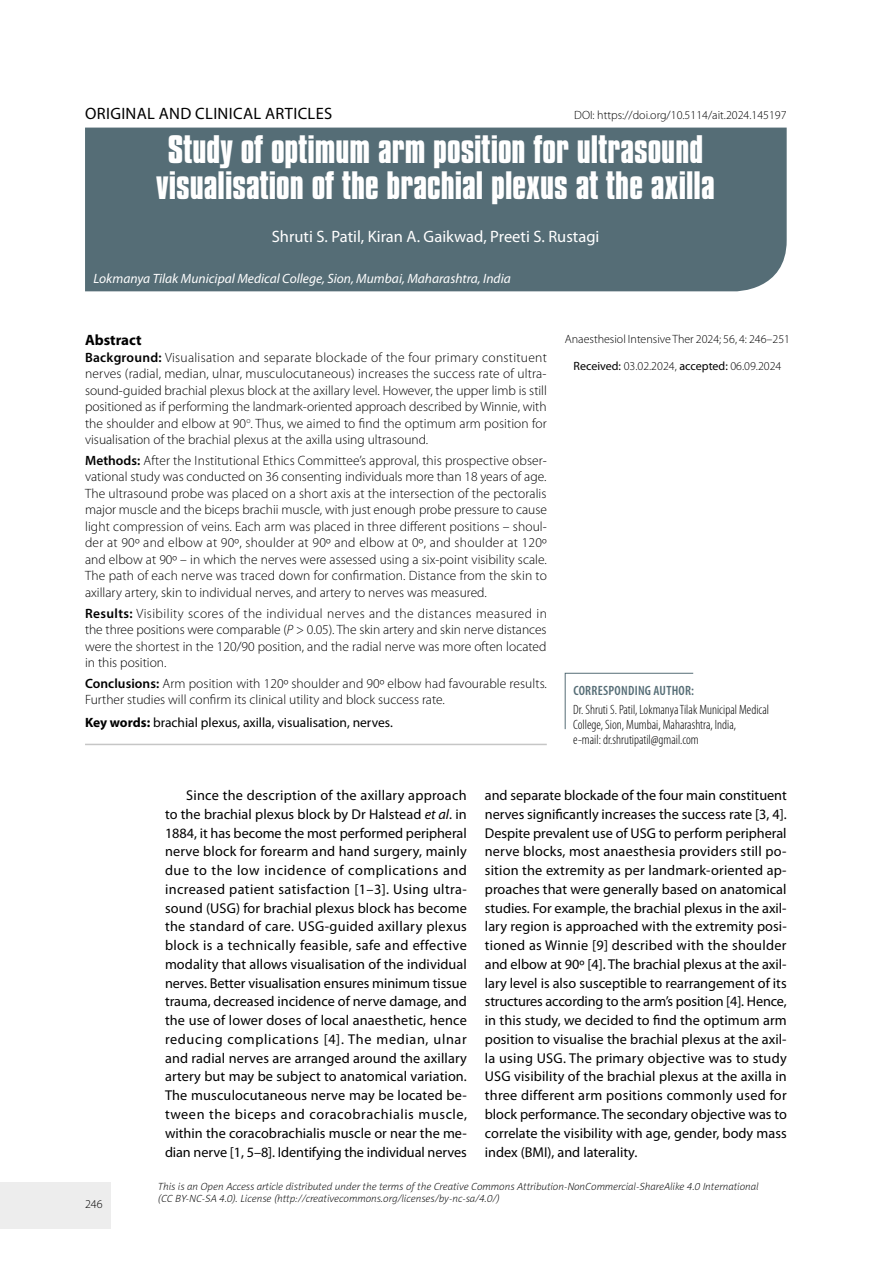
<style>
.page{position:relative;width:893px;height:1263px;background:#fff}
.page>*{position:absolute;margin:0;border:0;box-sizing:border-box;transform-origin:0 0}
.t1{font:700 33px/36px "Compacta PL";color:#fff;text-align:center}
.t2{font:16.5px "Myriad Pro";color:#fff}
.t3{font:16.5px "Myriad Pro";letter-spacing:.02em;color:#000}
.t4{font:700 15px "Myriad Pro";color:#000}
.t5{font:14.25px/18.8px "Myriad Pro";color:#000;text-align:justify}
.t6{font:300 13.5px/16.5px "Myriad Pro";color:#000;text-align:justify}
.t7{font:300 condensed 13.5px/15px "Myriad Pro";color:#000}
.t8{font:italic 13.5px "Myriad Pro";color:#fff}
.t9{font:13.5px "Myriad Pro";color:#000}
.t10{font:600 condensed 13.5px "Myriad Pro";letter-spacing:.02em;color:#556d76}
.t11{font:300 12px "Myriad Pro";color:#000}
.t12{font:italic 10.5px/12px "Naomi Sans EFN Thin";color:#000}
.s1{font-weight:600}
.s2{font-style:italic}
.s3{font-weight:700}
.s4{font-weight:400}
</style>
<div class="page">
<div style="left:0;top:1182px;width:111px;height:47px;background:#ededed"></div>
<div style="left:85px;top:128px;width:702px;height:163px;background:#556d76"></div>
<svg style="left:564px;top:672px;width:130px;height:58px"></svg>
<hr style="left:85px;top:744px;width:462px;height:1px;background:#c6c6c6">
<p class="t3" style="left:85px;top:103px;width:249px">ORIGINAL AND CLINICAL ARTICLES</p>
<p class="t11" style="left:574px;top:108px;width:214px">DOI: https://doi.org/10.5114/ait.2024.145197</p>
<h1 class="t1" style="left:156px;top:132px;width:560px">Study of optimum arm position for ultrasound visualisation of the brachial plexus at the axilla</h1>
<p class="t2" style="left:272px;top:227px;width:329px">Shruti S. Patil, Kiran A. Gaikwad, Preeti S. Rustagi</p>
<p class="t8" style="left:94px;top:270px;width:419px">Lokmanya Tilak Municipal Medical College, Sion, Mumbai, Maharashtra, India</p>
<p class="t4" style="left:85px;top:330px;width:58px">Abstract</p>
<p class="t6" style="left:85px;top:349px;width:463px"><span class="s1">Background:</span> Visualisation and separate blockade of the four primary constituent nerves (radial, median, ulnar, musculocutaneous) increases the success rate of ultra&shy;sound-guided brachial plexus block at the axillary level. However, the upper limb is still positioned as if performing the landmark-oriented approach described by Winnie, with the shoulder and elbow at 90<sup>o</sup>. Thus, we aimed to find the optimum arm position for visualisation of the brachial plexus at the axilla using ultrasound.</p>
<p class="t6" style="left:85px;top:452px;width:463px"><span class="s1">Methods:</span> After the Institutional Ethics Committee’s approval, this prospective obser&shy;vational study was conducted on 36 consenting individuals more than 18 years of age.<br>The ultrasound probe was placed on a short axis at the intersection of the pectoralis major muscle and the biceps brachii muscle, with just enough probe pressure to cause light compression of veins. Each arm was placed in three different positions – shoul&shy;der at 90º and elbow at 90º, shoulder at 90º and elbow at 0º, and shoulder at 120º and elbow at 90º – in which the nerves were assessed using a six-point visibility scale.<br>The path of each nerve was traced down for confirmation. Distance from the skin to axillary artery, skin to individual nerves, and artery to nerves was measured.</p>
<p class="t6" style="left:85px;top:605px;width:463px"><span class="s1">Results:</span> Visibility scores of the individual nerves and the distances measured in the three positions were comparable (<span class="s2">P</span> &gt; 0.05). The skin artery and skin nerve distances were the shortest in the 120/90 position, and the radial nerve was more often located in this position.</p>
<p class="t6" style="left:85px;top:675px;width:463px"><span class="s1">Conclusions:</span> Arm position with 120º shoulder and 90º elbow had favourable results.<br>Further studies will confirm its clinical utility and block success rate.</p>
<p class="t9" style="left:85px;top:714px;width:309px"><span class="s3">Key words:</span> brachial plexus, axilla, visualisation, nerves.</p>
<p class="t11" style="left:565px;top:332px;width:227px">Anaesthesiol Intensive Ther 2024; 56, 4: 246–251</p>
<p class="t11" style="left:573px;top:359px;width:209px"><span class="s4">Received:</span> 03.02.2024, <span class="s4">accepted:</span> 06.09.2024</p>
<p class="t10" style="left:573px;top:682px;width:122px">CORRESPONDING AUTHOR:</p>
<p class="t7" style="left:573px;top:702px;width:197px">Dr. Shruti S. Patil, Lokmanya Tilak Municipal Medical<br>College, Sion, Mumbai, Maharashtra, India,<br>e-mail: dr.shrutipatil@gmail.com</p>
<p class="t11" style="left:85px;top:1197px;width:19px">246</p>
<p class="t5" style="left:165px;top:786px;width:303px;text-indent:21px">Since the description of the axillary approach to the brachial plexus block by Dr Halstead <span class="s2">et al</span>. in 1884, it has become the most performed peripheral nerve block for forearm and hand surgery, mainly due to the low incidence of complications and increased patient satisfaction [1–3]. Using ultra&shy;sound (USG) for brachial plexus block has become the standard of care. USG-guided axillary plexus block is a technically feasible, safe and effective modality that allows visualisation of the individual nerves. Better visualisation ensures minimum tissue trauma, decreased incidence of nerve damage, and the use of lower doses of local anaesthetic, hence reducing complications [4]. The median, ulnar and radial nerves are arranged around the axillary artery but may be subject to anatomical variation.<br>The musculocutaneous nerve may be located be&shy;tween the biceps and coracobrachialis muscle, within the coracobrachialis muscle or near the me&shy;dian nerve [1, 5–8]. Identifying the individual nerves</p>
<p class="t5" style="left:485px;top:786px;width:303px">and separate blockade of the four main constituent nerves significantly increases the success rate [3, 4].<br>Despite prevalent use of USG to perform peripheral nerve blocks, most anaesthesia providers still po&shy;sition the extremity as per landmark-oriented ap&shy;proaches that were generally based on anatomical studies. For example, the brachial plexus in the axil&shy;lary region is approached with the extremity posi&shy;tioned as Winnie [9] described with the shoulder and elbow at 90º [4]. The brachial plexus at the axil&shy;lary level is also susceptible to rearrangement of its structures according to the arm’s position [4]. Hence, in this study, we decided to find the optimum arm position to visualise the brachial plexus at the axil&shy;la using USG. The primary objective was to study USG visibility of the brachial plexus at the axilla in three different arm positions commonly used for block performance. The secondary objective was to correlate the visibility with age, gender, body mass index (BMI), and laterality.</p>
<p class="t12" style="left:158px;top:1180px;width:602px">This is an Open Access article distributed under the terms of the Creative Commons Attribution-NonCommercial-ShareAlike 4.0 International (CC BY-NC-SA 4.0). License (http://creativecommons.org/licenses/by-nc-sa/4.0/)</p>
</div>
